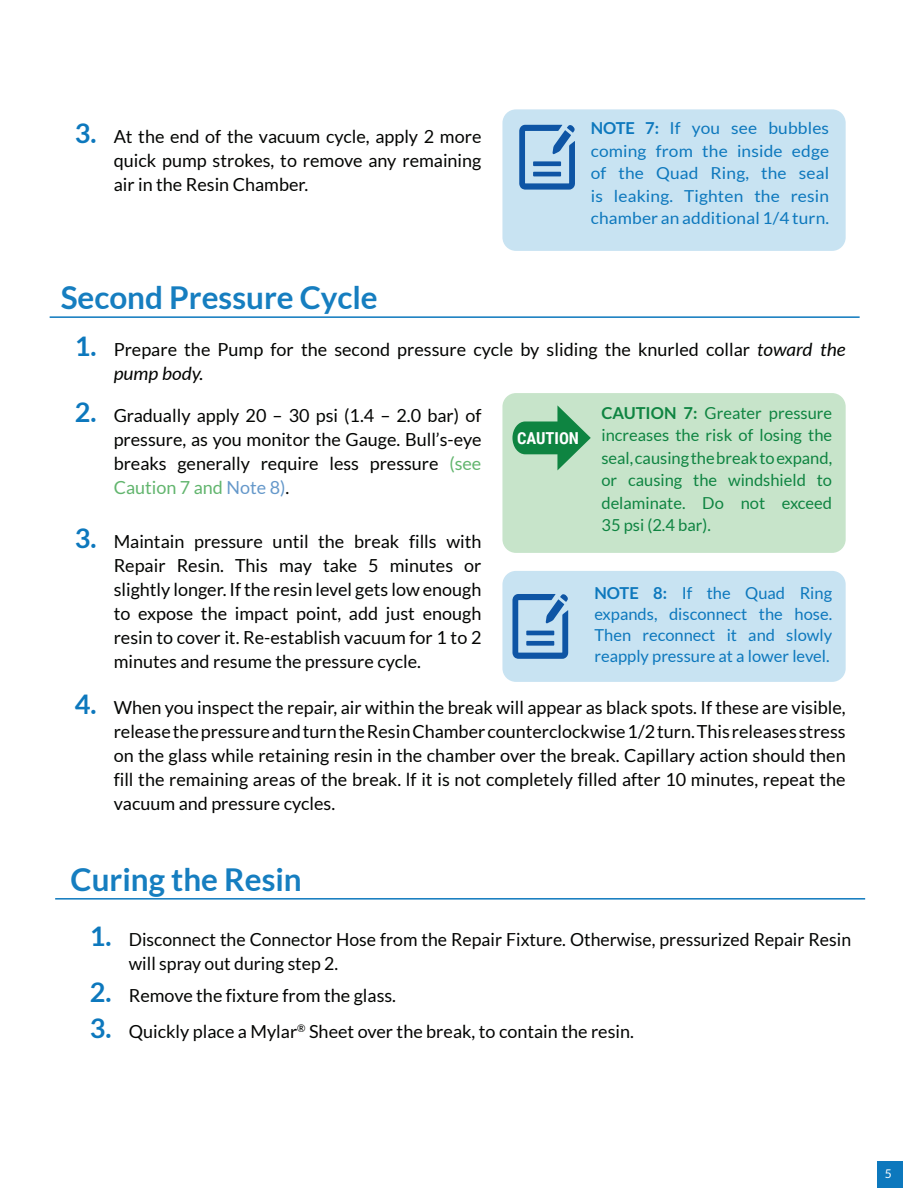
<style>
.page{position:relative;width:918px;height:1188px;background:#fff}
.page>*{position:absolute;margin:0;border:0;box-sizing:border-box;transform-origin:0 0}
.t1{font:700 31.5px "Lato";color:#167ec0}
.t2{font:18px/24px "Lato";color:#040503;text-align:justify}
.t3{font:16.5px/22.5px "Lato";color:#0e8441;text-align:justify}
.t4{font:16.5px/22.5px "Lato";letter-spacing:.005em;color:#0d78bd;text-align:justify;scale:1.05 1}
.t5{font:16.5px/21px "Lato";letter-spacing:.005em;color:#0d78bd;text-align:justify}
.t6{font:700 16.5px "Roboto Condensed";color:#fff}
.t7{font:12px "Lato";color:#fff}
.s1{font-weight:700;font-size:27px;color:#0d78bd}
.s2{font-weight:700}
.s3{font-style:italic}
.s4{color:#62b56e}
.s5{color:#6598ca}
</style>
<div class="page">
<div style="left:877px;top:1161px;width:25px;height:27px;background:#0d78bd"></div>
<div style="left:502px;top:109px;width:344px;height:142px;background:#c8e3f2;border-radius:14px"></div>
<svg style="left:519px;top:125px;width:56px;height:65px"></svg>
<hr style="left:50px;top:316px;width:810px;height:2px;background:#0d78bd">
<hr style="left:55px;top:898px;width:810px;height:2px;background:#0d78bd">
<div style="left:502px;top:393px;width:344px;height:160px;background:#c7e4ca;border-radius:14px"></div>
<svg style="left:512px;top:405px;width:79px;height:65px"></svg>
<div style="left:502px;top:571px;width:344px;height:111px;background:#c8e3f2;border-radius:14px"></div>
<svg style="left:512px;top:594px;width:56px;height:65px"></svg>
<p class="t2" style="left:114px;top:124px;width:369px;text-indent:-39px"><span class="s1">3.</span> At the end of the vacuum cycle, apply 2 more quick pump strokes, to remove any remaining air in the Resin Chamber.</p>
<h1 class="t1" style="left:61px;top:280px;width:319px">Second Pressure Cycle</h1>
<p class="t4" style="left:591px;top:117px;width:229px"><span class="s2">NOTE 7:</span> If you see bubbles coming from the inside edge of the Quad Ring, the seal is leaking. Tighten the resin chamber an additional 1/4 turn.</p>
<p class="t2" style="left:114px;top:337px;width:733px;text-indent:-39px"><span class="s1">1.</span> Prepare the Pump for the second pressure cycle by sliding the knurled collar <span class="s3">toward the pump body.</span></p>
<p class="t2" style="left:114px;top:404px;width:369px;text-indent:-39px"><span class="s1">2.</span> Gradually apply 20 – 30 psi (1.4 – 2.0 bar) of pressure, as you monitor the Gauge. Bull’s-eye breaks generally require less pressure <span class="s4">(see Caution 7 and</span> <span class="s5">Note 8)</span>.</p>
<p class="t2" style="left:114px;top:529px;width:369px;text-indent:-39px"><span class="s1">3.</span> Maintain pressure until the break fills with Repair Resin. This may take 5 minutes or slightly longer. If the resin level gets low enough to expose the impact point, add just enough resin to cover it. Re-establish vacuum for 1 to 2 minutes and resume the pressure cycle.</p>
<p class="t6" style="left:517px;top:427px;width:64px">CAUTION</p>
<p class="t3" style="left:601px;top:401px;width:232px"><span class="s2">CAUTION 7:</span> Greater pressure increases the risk of losing the seal, causing the break to expand, or causing the windshield to delaminate. Do not exceed 35 psi (2.4 bar).</p>
<p class="t5" style="left:595px;top:582px;width:239px"><span class="s2">NOTE 8:</span> If the Quad Ring expands, disconnect the hose.<br>Then reconnect it and slowly reapply pressure at a lower level.</p>
<p class="t2" style="left:114px;top:695px;width:734px;text-indent:-39px"><span class="s1">4.</span> When you inspect the repair, air within the break will appear as black spots. If these are visible, release the pressure and turn the Resin Chamber counterclockwise 1/2 turn. This releases stress on the glass while retaining resin in the chamber over the break. Capillary action should then fill the remaining areas of the break. lf it is not completely filled after 10 minutes, repeat the vacuum and pressure cycles.</p>
<h1 class="t1" style="left:71px;top:862px;width:233px">Curing the Resin</h1>
<p class="t2" style="left:129px;top:928px;width:724px;text-indent:-39px"><span class="s1">1.</span> Disconnect the Connector Hose from the Repair Fixture. Otherwise, pressurized Repair Resin will spray out during step 2.</p>
<p class="t2" style="left:90px;top:983px;width:308px"><span class="s1">2.</span> Remove the fixture from the glass.</p>
<p class="t2" style="left:90px;top:1019px;width:546px"><span class="s1">3.</span> Quickly place a Mylar<sup>®</sup> Sheet over the break, to contain the resin.</p>
<p class="t7" style="left:885px;top:1167px;width:8px">5</p>
</div>
